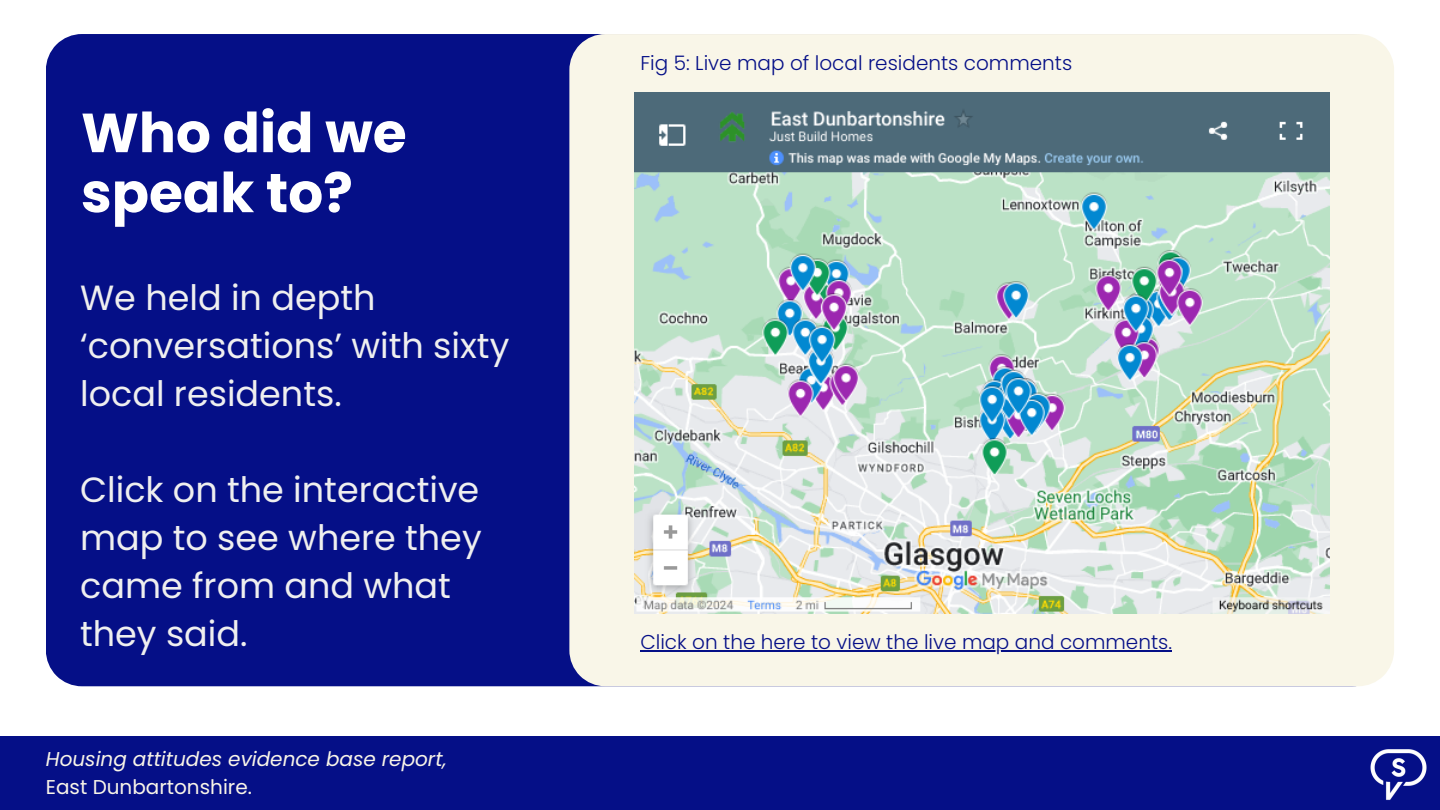
<style>
.page{position:relative;width:1440px;height:810px;background:#fff}
.page>*{position:absolute;margin:0;border:0;box-sizing:border-box;transform-origin:0 0}
.t1{font:700 55px/60px "Poppins";color:#fff}
.t2{font:35px/48px "Poppins";color:#efefef}
.t3{font:300 20px "Poppins";color:#050f87}
.t4{font:italic 20px "Poppins";color:#f9f5e8}
.t5{font:20px "Poppins";color:#f9f5e8}
</style>
<div class="page">
<div style="left:46px;top:34px;width:523px;height:652px;background:#050f87"></div>
<div style="left:569px;top:34px;width:825px;height:652px;background:#f9f6e8"></div>
<div style="left:0;top:736px;width:1440px;height:74px;background:#050f87"></div>
<img style="left:1370px;top:749px;width:57px;height:51px">
<hr style="left:640px;top:650px;width:532px;height:2px;background:#050f87">
<img style="left:634px;top:93px;width:696px;height:521px">
<h1 class="t1" style="left:81px;top:103px;width:327px">Who did we speak to?</h1>
<h2 class="t2" style="left:80px;top:274px;width:431px">We held in depth ‘conversations’ with sixty local residents.</h2>
<h2 class="t2" style="left:80px;top:466px;width:403px">Click on the interactive map to see where they came from and what they said.</h2>
<p class="t4" style="left:46px;top:745px;width:402px">Housing attitudes evidence base report,</p>
<p class="t5" style="left:46px;top:773px;width:208px">East Dunbartonshire.</p>
<p class="t3" style="left:640px;top:49px;width:433px">Fig 5: Live map of local residents comments</p>
<p class="t3" style="left:640px;top:628px;width:533px">Click on the here to view the live map and comments.</p>
</div>
